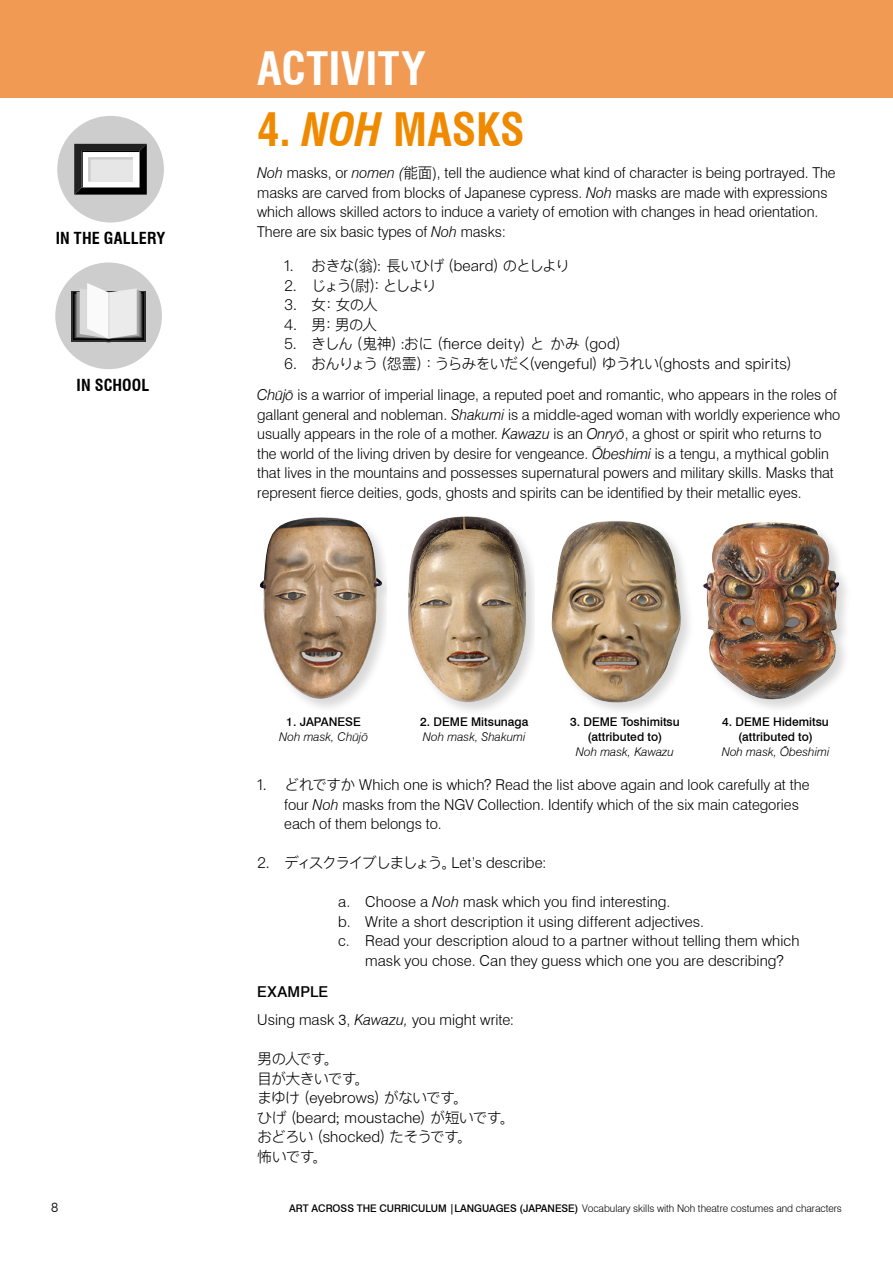
<style>
.page{position:relative;width:893px;height:1263px;background:#fff}
.page>*{position:absolute;margin:0;border:0;box-sizing:border-box;transform-origin:0 0}
.t1{font:700 condensed 45px "Swiss 721 BT";letter-spacing:-.005em;color:#ef8a00}
.t2{font:700 condensed 45px "Swiss 721 BT";letter-spacing:.005em;color:#fff}
.t3{font:700 condensed 16.2px "Swiss 721 BT";letter-spacing:.005em;color:#000}
.t4{font:300 15px/19.5px "Swiss 721 BT";letter-spacing:-.005em;color:#000}
.t5{font:300 15px/19.5px "Ping Fang SC";letter-spacing:-.04em;color:#000}
.t6{font:300 15px "Ping Fang SC";color:#000}
.t7{font:300 15px "Ping Fang SC";letter-spacing:-.005em;color:#000}
.t8{font:300 15px "Ping Fang SC";letter-spacing:-.13em;color:#000}
.t9{font:300 13.5px "Swiss 721 BT";color:#000}
.t10{font:500 12px/15px "Swiss 721 BT";color:#000;text-align:center}
.t11{font:italic 300 12px/15px "Swiss 721 BT";color:#000;text-align:center}
.t12{font:300 10.5px "Swiss 721 BT";letter-spacing:-.005em;color:#000}
.s1{font-style:italic}
.s2{font-family:"Ping Fang SC"}
.s3{font-family:"Helvetica Neue";font-style:italic}
.s4{font-weight:500;font-style:normal}
.s5{font-family:"Helvetica Neue"}
.s6{font-weight:300;font-style:italic}
.s7{font-family:"Helvetica Neue";font-weight:300;font-style:italic}
.s8{font-family:"Swiss 721 BT"}
.s9{font-weight:500}
</style>
<div class="page">
<div style="left:0;top:0;width:893px;height:98px;background:#f19a53"></div>
<div style="left:701px;top:520px;width:152px;height:193px;background:#000;opacity:.15"></div>
<img style="left:703px;top:522px;width:53px;height:126px">
<div style="left:550px;top:518px;width:145px;height:199px;background:#000;opacity:.15"></div>
<img style="left:552px;top:521px;width:129px;height:181px">
<div style="left:258px;top:515px;width:128px;height:198px;background:#000;opacity:.15"></div>
<img style="left:260px;top:517px;width:118px;height:182px">
<div style="left:405px;top:514px;width:129px;height:202px;background:#000;opacity:.15"></div>
<img style="left:408px;top:516px;width:118px;height:186px">
<div style="left:55px;top:262px;width:107px;height:107px;background:#cdcdcd;border-radius:50%"></div>
<div style="left:71px;top:291px;width:38px;height:51px;background:#2f2f2f"></div>
<div style="left:109px;top:291px;width:37px;height:51px;background:#2f2f2f"></div>
<div style="left:73px;top:293px;width:36px;height:47px;background:#1c1c1c"></div>
<div style="left:109px;top:293px;width:35px;height:47px;background:#181818"></div>
<div style="left:75px;top:293px;width:34px;height:46px;background:#4b4b4b"></div>
<div style="left:109px;top:293px;width:33px;height:46px;background:#464646"></div>
<svg style="left:76px;top:283px;width:65px;height:58px;background:#d2d2d2"></svg>
<hr style="left:109px;top:292px;width:1px;height:46px;background:#dadada">
<div style="left:57px;top:116px;width:107px;height:107px;background:#cdcdcd;border-radius:50%"></div>
<svg style="left:74px;top:144px;width:73px;height:51px;background:#8b8b8b"></svg>
<p class="t3" style="left:56px;top:229px;width:111px">IN THE GALLERY</p>
<p class="t3" style="left:77px;top:375px;width:74px">IN SCHOOL</p>
<h1 class="t2" style="left:257px;top:42px;width:170px">ACTIVITY</h1>
<h1 class="t1" style="left:257px;top:103px;width:269px">4. <span class="s1">NOH</span> MASKS</h1>
<p class="t4" style="left:257px;top:163px;width:580px"><span class="s1">Noh</span> masks, or <span class="s1">nomen (</span><span class="s2">能面</span>), tell the audience what kind of character is being portrayed. The masks are carved from blocks of Japanese cypress. <span class="s1">Noh</span> masks are made with expressions which allows skilled actors to induce a variety of emotion with changes in head orientation.<br>There are six basic types of <span class="s1">Noh</span> masks:</p>
<p class="t5" style="left:284px;top:256px;width:287px">1. おきな(翁): 長いひげ（beard）のとしより</p>
<p class="t5" style="left:284px;top:275px;width:154px">2. じょう(尉)：としより</p>
<p class="t5" style="left:284px;top:295px;width:95px">3. 女：女の人</p>
<p class="t5" style="left:284px;top:314px;width:94px">4. 男：男の人</p>
<p class="t7" style="left:284px;top:335px;width:337px">5. きしん（鬼神）:おに (fierce deity) と かみ (god)</p>
<p class="t6" style="left:284px;top:354px;width:508px">6. おんりょう（怨霊）：うらみをいだく(vengeful) ゆうれい(ghosts and spirits)</p>
<p class="t4" style="left:257px;top:385px;width:584px"><span class="s3">Chūjō</span> is a warrior of imperial linage, a reputed poet and romantic, who appears in the roles of gallant general and nobleman. <span class="s1">Shakumi</span> is a middle-aged woman with worldly experience who usually appears in the role of a mother. <span class="s1">Kawazu</span> is an <span class="s3">Onryō</span>, a ghost or spirit who returns to the world of the living driven by desire for vengeance. <span class="s3">Ōbeshimi</span> is a tengu, a mythical goblin that lives in the mountains and possesses supernatural powers and military skills. Masks that represent fierce deities, gods, ghosts and spirits can be identified by their metallic eyes.</p>
<p class="t11" style="left:279px;top:714px;width:90px"><span class="s4">1. JAPANESE<br></span>Noh mask, Ch<span class="s5">ū</span>j<span class="s5">ō</span></p>
<p class="t10" style="left:420px;top:714px;width:110px">2. DEME Mitsunaga</p>
<p class="t11" style="left:423px;top:729px;width:104px">Noh mask, Shakumi</p>
<p class="t10" style="left:570px;top:714px;width:111px">3. DEME Toshimitsu (attributed to)</p>
<p class="t11" style="left:576px;top:744px;width:100px">Noh mask, Kawazu</p>
<p class="t10" style="left:722px;top:714px;width:109px">4. DEME Hidemitsu (attributed to)<br><span class="s6">Noh mask,</span> <span class="s7">Ō</span><span class="s6">beshimi</span></p>
<p class="t4" style="left:284px;top:775px;width:527px;text-indent:-27px"><span class="s2">1. どれですか</span> Which one is which? Read the list above again and look carefully at the four <span class="s1">Noh</span> masks from the NGV Collection. Identify which of the six main categories each of them belongs to.</p>
<p class="t8" style="left:257px;top:854px;width:291px">2. ディスクライブしましょう。<span class="s8">Let’s describe:</span></p>
<p class="t4" style="left:338px;top:892px;width:334px">a. Choose a <span class="s1">Noh</span> mask which you find interesting.</p>
<p class="t4" style="left:338px;top:911px;width:367px">b. Write a short description it using different adjectives.</p>
<p class="t4" style="left:338px;top:931px;width:463px">c. Read your description aloud to a partner without telling them which</p>
<p class="t4" style="left:365px;top:950px;width:420px">mask you chose. Can they guess which one you are describing?</p>
<p class="t4" style="left:257px;top:978px;width:258px;line-height:28px"><span class="s9">EXAMPLE<br></span>Using mask 3, <span class="s1">Kawazu,</span> you might write:</p>
<p class="t5" style="left:257px;top:1049px;width:258px">男の人です。<br>目が大きいです。<br>まゆけ（eyebrows）がないです。<br>ひげ (beard; moustache) が短いです。おどろい（shocked）たそうです。<br>怖いです。</p>
<p class="t9" style="left:51px;top:1199px;width:9px">8</p>
<p class="t12" style="left:289px;top:1202px;width:554px"><span class="s9">ART ACROSS THE CURRICULUM |LANGUAGES (JAPANESE)</span> Vocabulary skills with Noh theatre costumes and characters</p>
</div>
